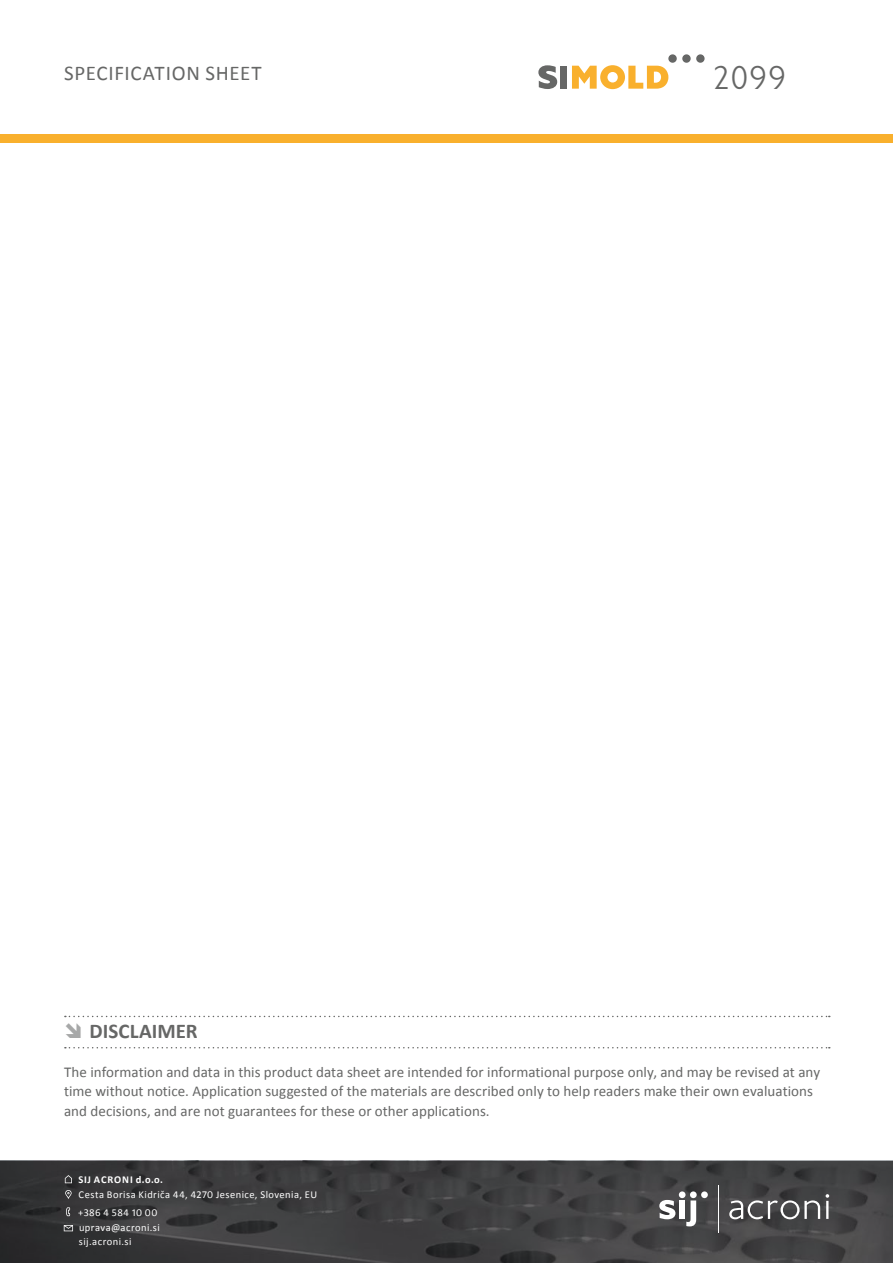
<style>
.page{position:relative;width:893px;height:1263px;background:#fff}
.page>*{position:absolute;margin:0;border:0;box-sizing:border-box;transform-origin:0 0}
.t1{font:300 34.35px "Johnston";color:#666766}
.t2{font:21px "Calibri";letter-spacing:.035em;color:#666766}
.t3{font:700 21px "Calibri";color:#666766}
.t4{font:15px/19.5px "Calibri";color:#666766}
.t5{font:10.5px/17.9px "Calibri";letter-spacing:.04em;color:#fff}
.t6{font:700 10.5px "Calibri";letter-spacing:.075em;color:#fff}
</style>
<div class="page">
<div style="left:0;top:135px;width:893px;height:8px;background:#f9b02d"></div>
<svg style="left:0;top:1161px;width:893px;height:102px;background:#3d3d3f"></svg>
<svg style="left:729px;top:1200px;width:91px;height:19px"></svg>
<svg style="left:826px;top:1194px;width:3px;height:25px"></svg>
<div style="left:690px;top:1191px;width:7px;height:7px;background:#fff;border-radius:50%"></div>
<div style="left:679px;top:1191px;width:6px;height:7px;background:#fff;border-radius:50%"></div>
<svg style="left:686px;top:1200px;width:10px;height:26px"></svg>
<div style="left:679px;top:1200px;width:6px;height:19px;background:#fff"></div>
<div style="left:701px;top:1191px;width:7px;height:7px;background:#fff;border-radius:50%"></div>
<svg style="left:659px;top:1200px;width:16px;height:19px"></svg>
<hr style="left:718px;top:1185px;width:1px;height:47px;background:#fff">
<svg style="left:65px;top:1016px;width:765px;height:1px"></svg>
<svg style="left:65px;top:1047px;width:765px;height:1px"></svg>
<svg style="left:64px;top:1225px;width:9px;height:6px"></svg>
<svg style="left:65px;top:1175px;width:7px;height:8px"></svg>
<svg style="left:66px;top:1207px;width:4px;height:9px"></svg>
<svg style="left:65px;top:1190px;width:7px;height:9px"></svg>
<svg style="left:538px;top:65px;width:19px;height:24px"></svg>
<div style="left:560px;top:66px;width:7px;height:23px;background:#666766"></div>
<svg style="left:572px;top:54px;width:133px;height:35px"></svg>
<h2 class="t2" style="left:64px;top:59px;width:199px">SPECIFICATION SHEET</h2>
<h2 class="t3" style="left:90px;top:1018px;width:110px">DISCLAIMER</h2>
<h1 class="t1" style="left:712px;top:57px;width:76px">2099</h1>
<p class="t4" style="left:64px;top:1062px;width:757px">The information and data in this product data sheet are intended for informational purpose only, and may be revised at any time without notice. Application suggested of the materials are described only to help readers make their own evaluations and decisions, and are not guarantees for these or other applications.</p>
<p class="t6" style="left:79px;top:1173px;width:86px">SIJ ACRONI d.o.o.</p>
<p class="t5" style="left:78px;top:1186px;width:240px">Cesta Borisa Kidriča 44, 4270 Jesenice, Slovenia, EU +386 4 584 10 00</p>
<p class="t5" style="left:79px;top:1221px;width:82px;line-height:13.5px">uprava@acroni.si sij.acroni.si</p>
</div>
